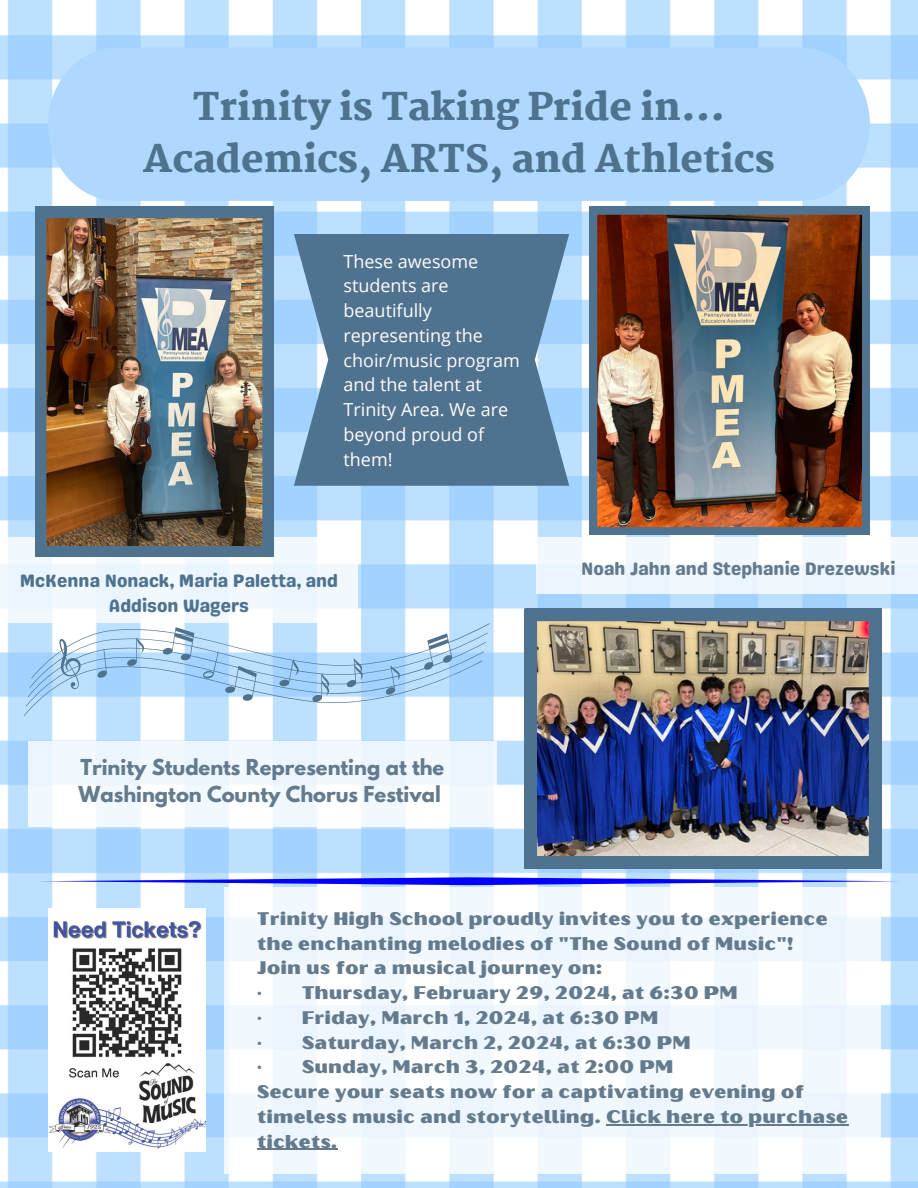
<style>
.page{position:relative;width:918px;height:1188px;background:#fff}
.page>*{position:absolute;margin:0;border:0;box-sizing:border-box;transform-origin:0 0}
.t1{font:800 37.5px/51.8px "Martel";color:#4f738e;text-align:center}
.t2{font:700 19.5px/27px "League Spartan";color:#637b8d}
.t3{font:18.3px/24.8px "Oilvare Base";color:#637b8d}
.t4{font:18px/24.8px "Open Sans";color:#fffbfe}
.t5{font:18px/24.8px "Genty Sans";color:#4f738e;text-align:center}
.t6{font:18px "Genty Sans";color:#637b8d}
</style>
<div class="page">
<img style="left:0;top:0;width:918px;height:1188px">
<div style="left:48px;top:48px;width:822px;height:153px;background:#aed8fe"></div>
<img style="left:589px;top:207px;width:280px;height:328px">
<img style="left:525px;top:609px;width:356px;height:259px">
<svg style="left:294px;top:234px;width:275px;height:252px;background:#5b7f9c"></svg>
<svg style="left:24px;top:623px;width:466px;height:93px"></svg>
<img style="left:48px;top:909px;width:158px;height:243px">
<svg style="left:38px;top:877px;width:862px;height:8px"></svg>
<div style="left:28px;top:742px;width:469px;height:85px;background:linear-gradient(to right,#f3f9fe,#f2f9fe)"></div>
<div style="left:225px;top:887px;width:656px;height:287px;background:linear-gradient(to right,#f4faff,#f2f8fe)"></div>
<hr style="left:606px;top:1124px;width:242px;height:1px;background:#637b8d">
<hr style="left:257px;top:1149px;width:80px;height:1px;background:#637b8d">
<div style="left:0;top:537px;width:358px;height:86px;background:linear-gradient(to bottom,#f4f9fe,#f1f8fe)"></div>
<img style="left:35px;top:207px;width:239px;height:350px">
<div style="left:536px;top:537px;width:382px;height:57px;background:linear-gradient(to right,#f2f8fe,#f3f9fe)"></div>
<p class="t1" style="left:143px;top:81px;width:633px">Trinity is Taking Pride in...<br>Academics, ARTS, and Athletics</p>
<h2 class="t4" style="left:344px;top:248px;width:178px">These awesome students are beautifully representing the choir/music program and the talent at<br>Trinity Area. We are beyond proud of them!</h2>
<p class="t5" style="left:20px;top:569px;width:320px">McKenna Nonack, Maria Paletta, and<br>Addison Wagers</p>
<h2 class="t2" style="left:79px;top:756px;width:367px">Trinity Students Representing at the<br>Washington County Chorus Festival</h2>
<p class="t6" style="left:581px;top:558px;width:316px">Noah Jahn and Stephanie Drezewski</p>
<p class="t3" style="left:257px;top:906px;width:573px">Trinity High School proudly invites you to experience the enchanting melodies of "The Sound of Music"!</p>
<p class="t3" style="left:257px;top:956px;width:347px">Join us for a musical journey on:</p>
<h2 class="t3" style="left:257px;top:981px;width:483px">· Thursday, February 29, 2024, at 6:30 PM</h2>
<p class="t3" style="left:257px;top:1005px;width:403px">· Friday, March 1, 2024, at 6:30 PM</p>
<p class="t3" style="left:257px;top:1030px;width:436px">· Saturday, March 2, 2024, at 6:30 PM</p>
<p class="t3" style="left:257px;top:1055px;width:418px">· Sunday, March 3, 2024, at 2:00 PM</p>
<p class="t3" style="left:257px;top:1080px;width:593px">Secure your seats now for a captivating evening of timeless music and storytelling. Click here to purchase</p>
<p class="t3" style="left:257px;top:1129px;width:82px">tickets.</p>
</div>
